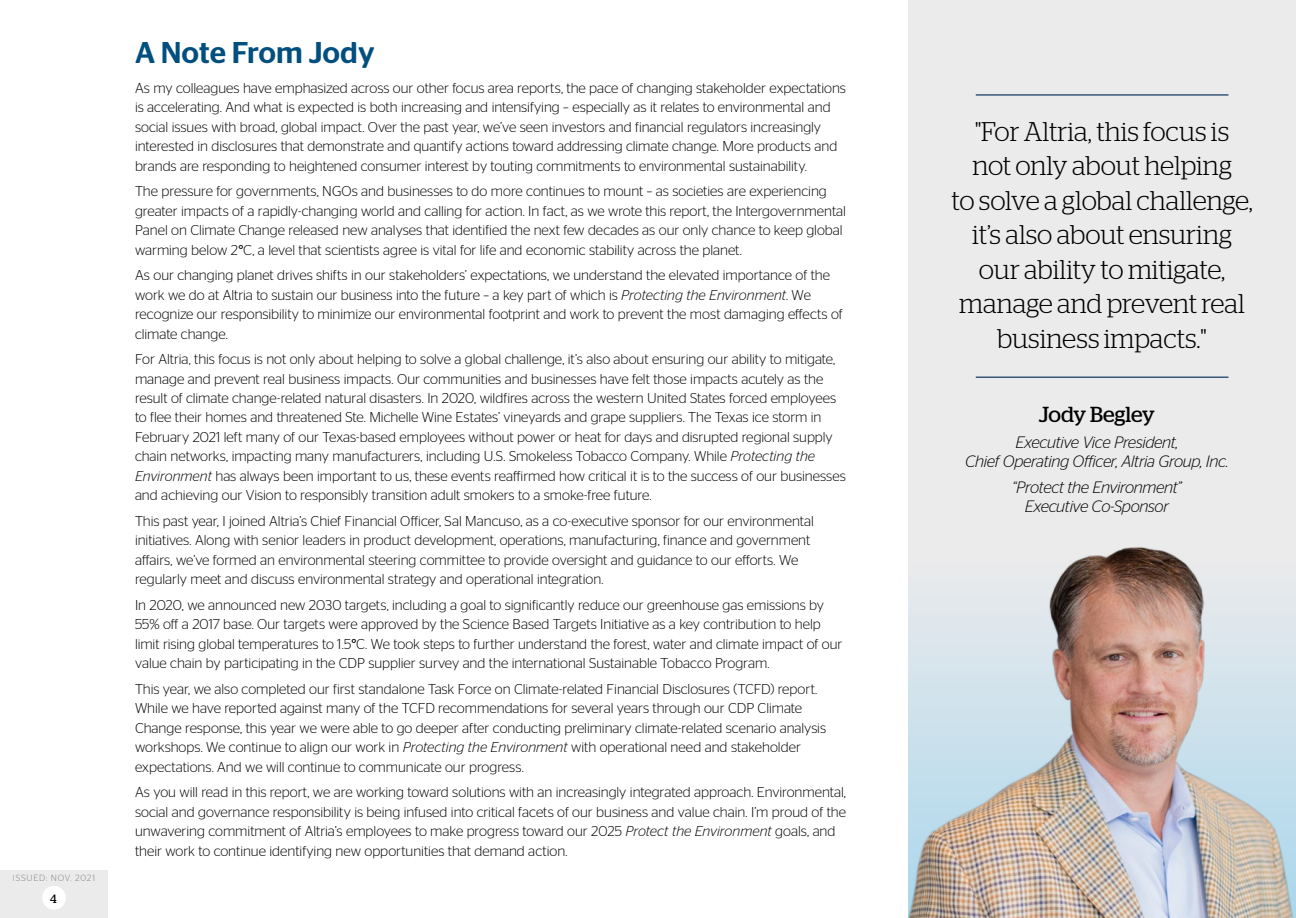
<style>
.page{position:relative;width:1296px;height:918px;background:#fff}
.page>*{position:absolute;margin:0;border:0;box-sizing:border-box;transform-origin:0 0}
.t1{font:500 30px "Stag Sans";color:#004f7f}
.t2{font:300 27px/34.5px "Stag";color:#000;text-align:center}
.t3{font:21.75px "Stag";letter-spacing:-.01em;color:#000}
.t4{font:italic 300 16.5px/19.2px "Stag Sans";letter-spacing:-.02em;color:#000;text-align:center}
.t5{font:300 14.25px/19.5px "Stag Sans";letter-spacing:-.005em;color:#000}
.t6{font:12px "Stag";color:#000}
.t7{font:300 9px "Stag Sans";letter-spacing:.09em;color:#808285}
.s1{font-family:"Stag";font-weight:500}
.s2{font-style:italic}
</style>
<div class="page">
<div style="left:0;top:871px;width:108px;height:47px;background:#ebebec"></div>
<div style="left:42px;top:886px;width:24px;height:24px;background:#fff;border-radius:50%"></div>
<div style="left:908px;top:0;width:388px;height:918px;background:#ebebec"></div>
<hr style="left:976px;top:376px;width:253px;height:2px;background:#385878">
<hr style="left:976px;top:94px;width:253px;height:2px;background:#385878">
<img style="left:908px;top:547px;width:388px;height:371px">
<p class="t7" style="left:13px;top:873px;width:84px">ISSUED: NOV. 2021</p>
<p class="t6" style="left:50px;top:891px;width:8px">4</p>
<h1 class="t1" style="left:135px;top:35px;width:241px">A Note From Jody</h1>
<p class="t5" style="left:135px;top:78px;width:713px">As my colleagues have emphasized across our other focus area reports, the pace of changing stakeholder expectations is accelerating. And what is expected is both increasing and intensifying – especially as it relates to environmental and social issues with broad, global impact. Over the past year, we’ve seen investors and financial regulators increasingly interested in disclosures that demonstrate and quantify actions toward addressing climate change. More products and brands are responding to heightened consumer interest by touting commitments to environmental sustainability.</p>
<p class="t5" style="left:135px;top:181px;width:713px">The pressure for governments, NGOs and businesses to do more continues to mount – as societies are experiencing greater impacts of a rapidly-changing world and calling for action. In fact, as we wrote this report, the Intergovernmental Panel on Climate Change released new analyses that identified the next few decades as our only chance to keep global warming below 2<span class="s1">°</span>C, a level that scientists agree is vital for life and economic stability across the planet.</p>
<p class="t5" style="left:135px;top:265px;width:709px">As our changing planet drives shifts in our stakeholders’ expectations, we understand the elevated importance of the work we do at Altria to sustain our business into the future – a key part of which is <span class="s2">Protecting the Environment</span>. We recognize our responsibility to minimize our environmental footprint and work to prevent the most damaging effects of climate change.</p>
<p class="t5" style="left:135px;top:349px;width:712px">For Altria, this focus is not only about helping to solve a global challenge, it’s also about ensuring our ability to mitigate, manage and prevent real business impacts. Our communities and businesses have felt those impacts acutely as the result of climate change-related natural disasters. In 2020, wildfires across the western United States forced employees to flee their homes and threatened Ste. Michelle Wine Estates’ vineyards and grape suppliers. The Texas ice storm in February 2021 left many of our Texas-based employees without power or heat for days and disrupted regional supply chain networks, impacting many manufacturers, including U.S. Smokeless Tobacco Company. While <span class="s2">Protecting the Environment</span> has always been important to us, these events reaffirmed how critical it is to the success of our businesses and achieving our Vision to responsibly transition adult smokers to a smoke-free future.</p>
<p class="t5" style="left:135px;top:511px;width:681px">This past year, I joined Altria’s Chief Financial Officer, Sal Mancuso, as a co-executive sponsor for our environmental initiatives. Along with senior leaders in product development, operations, manufacturing, finance and government affairs, we’ve formed an environmental steering committee to provide oversight and guidance to our efforts. We regularly meet and discuss environmental strategy and operational integration.</p>
<p class="t5" style="left:135px;top:595px;width:709px">In 2020, we announced new 2030 targets, including a goal to significantly reduce our greenhouse gas emissions by 55% off a 2017 base. Our targets were approved by the Science Based Targets Initiative as a key contribution to help limit rising global temperatures to 1.5<span class="s1">°</span>C. We took steps to further understand the forest, water and climate impact of our value chain by participating in the CDP supplier survey and the international Sustainable Tobacco Program.</p>
<p class="t5" style="left:135px;top:679px;width:693px">This year, we also completed our first standalone Task Force on Climate-related Financial Disclosures (TCFD) report.<br>While we have reported against many of the TCFD recommendations for several years through our CDP Climate Change response, this year we were able to go deeper after conducting preliminary climate-related scenario analysis workshops. We continue to align our work in <span class="s2">Protecting the Environment</span> with operational need and stakeholder expectations. And we will continue to communicate our progress.</p>
<p class="t5" style="left:135px;top:782px;width:713px">As you will read in this report, we are working toward solutions with an increasingly integrated approach. Environmental, social and governance responsibility is being infused into critical facets of our business and value chain. I’m proud of the unwavering commitment of Altria’s employees to make progress toward our 2025 <span class="s2">Protect the Environment</span> goals, and their work to continue identifying new opportunities that demand action.</p>
<h2 class="t2" style="left:951px;top:114px;width:303px">"For Altria, this focus is<br>not only about helping<br>to solve a global challenge, it’s also about ensuring our ability to mitigate, manage and prevent real business impacts."</h2>
<h3 class="t3" style="left:1039px;top:401px;width:118px">Jody Begley</h3>
<p class="t4" style="left:965px;top:432px;width:265px">Executive Vice President,<br>Chief Operating Officer, Altria Group, Inc.</p>
<p class="t4" style="left:1012px;top:477px;width:171px">“Protect the Environment”<br>Executive Co-Sponsor</p>
</div>
